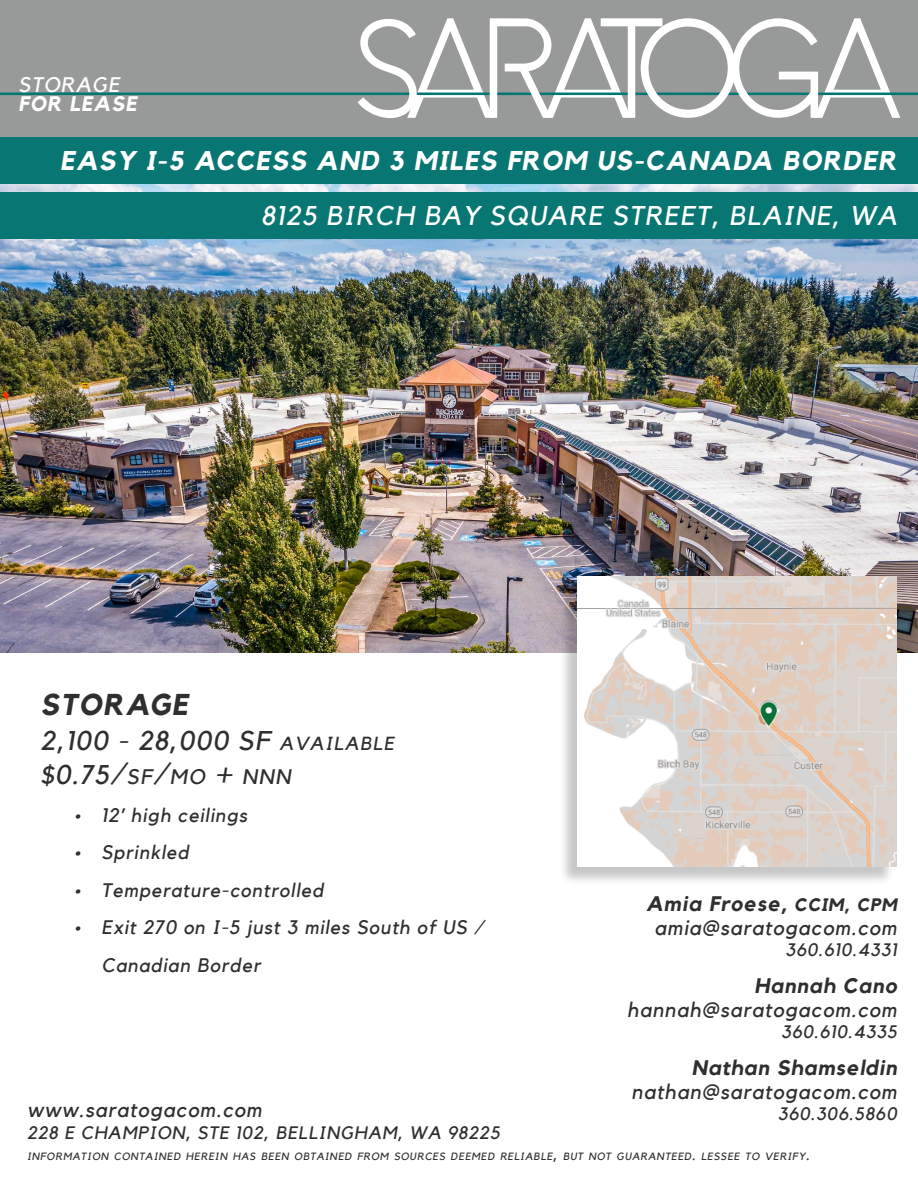
<style>
.page{position:relative;width:918px;height:1188px;background:#fff}
.page>*{position:absolute;margin:0;border:0;box-sizing:border-box;transform-origin:0 0}
.t1{font:italic 700 30px "Kollektif";letter-spacing:.05em;color:#2e2f2e}
.t2{font:italic 700 27px "Kollektif";letter-spacing:.05em;color:#fff}
.t3{font:italic 27px "Kollektif";letter-spacing:.05em;color:#fff}
.t4{font:italic 27px "Kollektif";letter-spacing:.05em;color:#2e2f2e}
.t5{font:italic 21px "Kollektif";letter-spacing:.05em;color:#2e2f2e}
.t6{font:italic 700 21px "Kollektif";letter-spacing:.05em;color:#2e2f2e}
.t7{font:italic 21px "Kollektif";letter-spacing:.07em;color:#2e2f2e}
.t8{font:italic 700 21px "Kollektif";letter-spacing:.05em;color:#fff}
.t9{font:italic 21px "Kollektif";letter-spacing:.05em;color:#fff}
.t10{font:italic 19.5px/37.5px "Kollektif";letter-spacing:.05em;color:#2e2f2e}
.t11{font:italic 18px "Kollektif";letter-spacing:.05em;color:#2e2f2e}
.t12{font:italic 10.5px "Kollektif";letter-spacing:.07em;color:#2e2f2e}
.s1{font-size:18.9px}
.s2{font-size:27px}
.s3{font-size:30px}
.s4{font-size:18px}
.s5{font-size:15px}
</style>
<div class="page">
<img style="left:0;top:239px;width:918px;height:414px">
<div style="left:0;top:0;width:918px;height:146px;background:#989999"></div>
<svg style="left:0;top:183px;width:918px;height:10px;background:#acccd6"></svg>
<div style="left:0;top:137px;width:918px;height:46px;background:#087672"></div>
<div style="left:0;top:193px;width:918px;height:46px;background:#087672"></div>
<hr style="left:0;top:93px;width:918px;height:2px;background:#007672">
<svg style="left:358px;top:18px;width:542px;height:100px"></svg>
<div style="left:559px;top:578px;width:336px;height:308px;background:#231f20;opacity:.25"></div>
<img style="left:578px;top:576px;width:319px;height:291px">
<h3 class="t9" style="left:19px;top:73px;width:103px">STORAGE</h3>
<h3 class="t8" style="left:19px;top:91px;width:120px">FOR LEASE</h3>
<h2 class="t2" style="left:60px;top:145px;width:838px">EASY I-5 ACCESS AND 3 MILES FROM US-CANADA BORDER</h2>
<h2 class="t3" style="left:261px;top:200px;width:637px">8125 BIRCH BAY SQUARE STREET, BLAINE, WA</h2>
<p class="t1" style="left:41px;top:687px;width:149px">STORAGE</p>
<p class="t4" style="left:41px;top:725px;width:355px">2,100 - 28,000 SF <span class="s1">AVAILABLE</span></p>
<p class="t7" style="left:41px;top:765px;width:252px"><span class="s2">$0.75</span><span class="s3">/</span>SF<span class="s3">/</span>MO <span class="s3">+</span> NNN</p>
<p class="t10" style="left:74px;top:796px;width:174px">• 12’ high ceilings</p>
<p class="t10" style="left:74px;top:834px;width:116px">• Sprinkled</p>
<p class="t10" style="left:74px;top:871px;width:251px">• Temperature-controlled</p>
<p class="t10" style="left:101px;top:909px;width:384px;text-indent:-27px">• Exit 270 on I-5 just 3 miles South of US /<br>Canadian Border</p>
<p class="t6" style="left:646px;top:891px;width:252px">Amia Froese, <span class="s4">CCIM, CPM</span></p>
<p class="t5" style="left:655px;top:915px;width:244px">amia@saratogacom.com</p>
<p class="t11" style="left:785px;top:939px;width:113px">360.610.4331</p>
<p class="t6" style="left:754px;top:973px;width:144px">Hannah Cano</p>
<p class="t5" style="left:627px;top:997px;width:271px">hannah@saratogacom.com</p>
<p class="t11" style="left:781px;top:1021px;width:117px">360.610.4335</p>
<p class="t6" style="left:692px;top:1055px;width:207px">Nathan Shamseldin</p>
<p class="t5" style="left:631px;top:1079px;width:267px">nathan@saratogacom.com</p>
<p class="t5" style="left:27px;top:1097px;width:236px">www.saratogacom.com</p>
<p class="t11" style="left:778px;top:1103px;width:120px">360.306.5860</p>
<p class="t11" style="left:27px;top:1122px;width:474px">228 E CHAMPION, STE 102, BELLINGHAM, WA 98225</p>
<p class="t12" style="left:27px;top:1150px;width:784px">INFORMATION CONTAINED HEREIN HAS BEEN OBTAINED FROM SOURCES DEEMED RELIABLE<span class="s5">,</span> BUT NOT GUARANTEED<span class="s5">.</span> LESSEE TO VERIFY<span class="s5">.</span></p>
</div>
